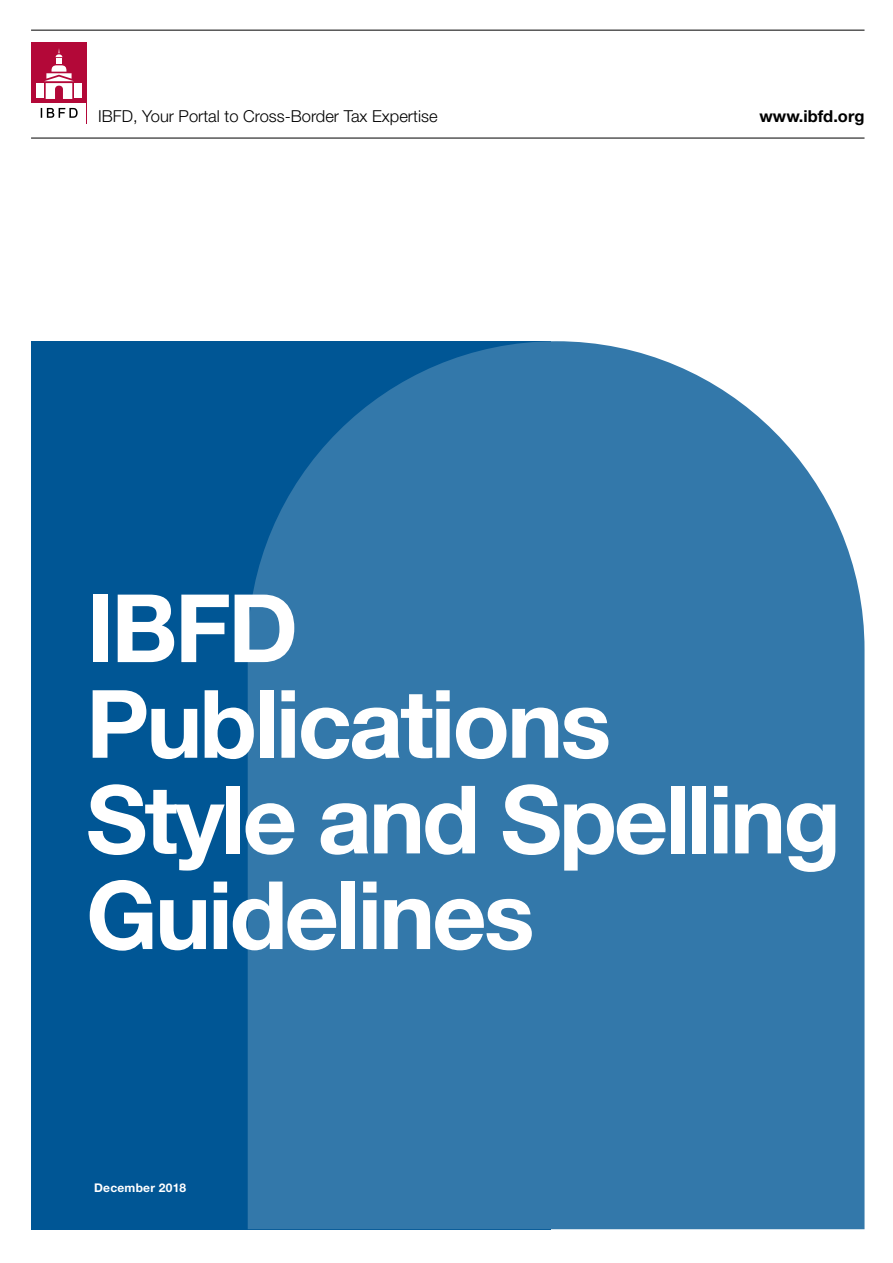
<style>
.page{position:relative;width:893px;height:1263px;background:#fff}
.page>*{position:absolute;margin:0;border:0;box-sizing:border-box;transform-origin:0 0}
.t1{font:700 94.5px/95.7px "Helvetica Neue LT Pro";letter-spacing:-.03em;color:#fff}
.t2{font:300 16.5px "Helvetica Neue LT Pro";color:#000}
.t3{font:700 16.5px "Helvetica Neue LT Pro";color:#000}
.t4{font:300 14.25px "Helvetica Neue LT Pro";letter-spacing:.045em;color:#000}
.t5{font:700 12px "Helvetica Neue LT Pro";letter-spacing:.02em;color:#fff}
</style>
<div class="page">
<hr style="left:31px;top:30px;width:833px;height:1px;background:#000">
<hr style="left:31px;top:138px;width:833px;height:1px;background:#000">
<div style="left:31px;top:42px;width:56px;height:82px;background:#b30838"></div>
<div style="left:32px;top:103px;width:54px;height:20px;background:#fff"></div>
<div style="left:36px;top:83px;width:8px;height:15px;background:#fff"></div>
<div style="left:74px;top:83px;width:8px;height:15px;background:#fff"></div>
<svg style="left:44px;top:48px;width:30px;height:51px"></svg>
<svg style="left:41px;top:108px;width:37px;height:10px"></svg>
<div style="left:31px;top:341px;width:520px;height:888px;background:#005695"></div>
<svg style="left:248px;top:341px;width:616px;height:888px;background:#387bac"></svg>
<p class="t4" style="left:100px;top:104px;width:326px">IBFD, Your Portal to Cross-Border Tax Expertise</p>
<p class="t3" style="left:759px;top:106px;width:107px">www.ibfd.org</p>
<p class="t2" style="left:98px;top:106px;width:341px">IBFD, Your Portal to Cross-Border Tax Expertise</p>
<p class="t1" style="left:86px;top:578px;width:756px">IBFD<br>Publications<br>Style and Spelling<br>Guidelines</p>
<p class="t5" style="left:94px;top:1180px;width:94px">December 2018</p>
</div>
